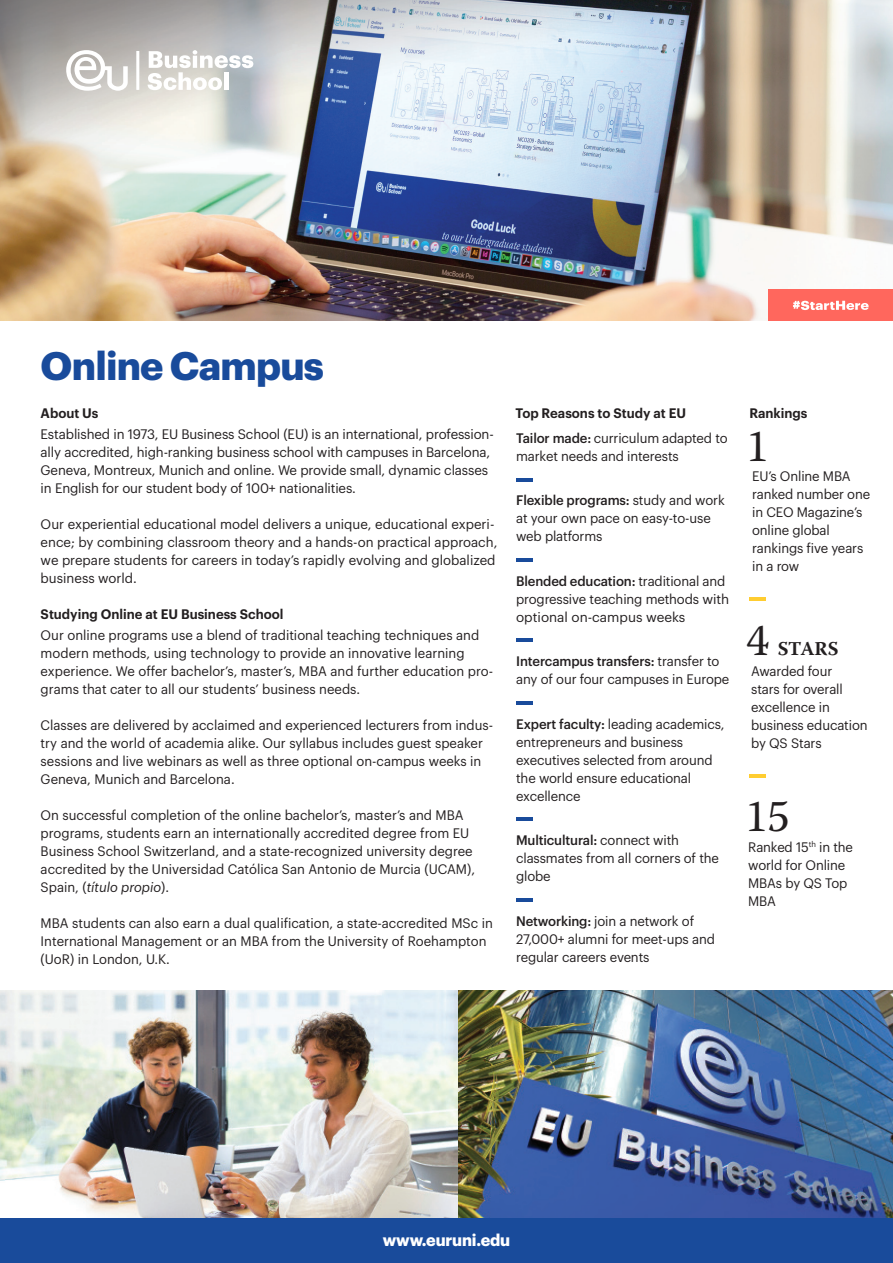
<style>
.page{position:relative;width:893px;height:1263px;background:#fff}
.page>*{position:absolute;margin:0;border:0;box-sizing:border-box;transform-origin:0 0}
.Numbers{font:45px "Warnock Pro";color:#231f20}
.t1{font:700 39px "Graphik";letter-spacing:-.02em;color:#194b9b}
.Numbers-2{font:700 19.5px "Warnock Pro";letter-spacing:-.005em;color:#231f20}
.Estilo_de_párrafo_1{font:700 16.5px "Graphik";letter-spacing:-.01em;color:#fff}
.Estilo_de_párrafo_1-2{font:13.5px/18px "Graphik";color:#231f20}
.Estilo_de_párrafo_1-3{font:600 13.5px "Graphik";color:#231f20}
.s1{font-style:italic}
.s2{font-weight:500}
</style>
<div class="page">
<img style="left:0;top:0;width:893px;height:320px">
<img style="left:0;top:991px;width:459px;height:227px">
<img style="left:459px;top:991px;width:434px;height:227px">
<svg style="left:66px;top:50px;width:62px;height:41px"></svg>
<hr style="left:136px;top:51px;width:2px;height:39px;background:#fff">
<hr style="left:137px;top:51px;width:2px;height:39px;background:#fff">
<svg style="left:148px;top:50px;width:105px;height:40px"></svg>
<hr style="left:224px;top:72px;width:4px;height:18px;background:#fff">
<hr style="left:516px;top:478px;width:17px;height:3px;background:#194b9b">
<hr style="left:516px;top:558px;width:17px;height:4px;background:#194b9b">
<hr style="left:516px;top:638px;width:17px;height:4px;background:#194b9b">
<hr style="left:516px;top:701px;width:17px;height:4px;background:#194b9b">
<hr style="left:516px;top:817px;width:17px;height:4px;background:#194b9b">
<hr style="left:516px;top:898px;width:17px;height:4px;background:#194b9b">
<div style="left:769px;top:289px;width:124px;height:31px;background:#ff675d"></div>
<svg style="left:793px;top:301px;width:76px;height:9px"></svg>
<hr style="left:749px;top:597px;width:17px;height:4px;background:#ffcd31">
<hr style="left:749px;top:774px;width:17px;height:4px;background:#ffcd31">
<div style="left:0;top:1218px;width:893px;height:45px;background:#194b9b"></div>
<p class="t1" style="left:41px;top:336px;width:285px">Online Campus</p>
<p class="Estilo_de_párrafo_1-3" style="left:41px;top:402px;width:59px">About Us</p>
<p class="Estilo_de_párrafo_1-2" style="left:41px;top:424px;width:455px">Established in 1973, EU Business School (EU) is an international, profession&shy;ally accredited, high-ranking business school with campuses in Barcelona, Geneva, Montreux, Munich and online. We provide small, dynamic classes in English for our student body of 100+ nationalities.</p>
<p class="Estilo_de_párrafo_1-2" style="left:41px;top:514px;width:458px">Our experiential educational model delivers a unique, educational experi&shy;ence; by combining classroom theory and a hands-on practical approach, we prepare students for careers in today’s rapidly evolving and globalized business world.</p>
<p class="Estilo_de_párrafo_1-3" style="left:41px;top:603px;width:244px">Studying Online at EU Business School</p>
<p class="Estilo_de_párrafo_1-2" style="left:41px;top:625px;width:454px">Our online programs use a blend of traditional teaching techniques and modern methods, using technology to provide an innovative learning experience. We offer bachelor’s, master’s, MBA and further education pro&shy;grams that cater to all our students’ business needs.</p>
<p class="Estilo_de_párrafo_1-2" style="left:41px;top:715px;width:454px">Classes are delivered by acclaimed and experienced lecturers from indus&shy;try and the world of academia alike. Our syllabus includes guest speaker sessions and live webinars as well as three optional on-campus weeks in Geneva, Munich and Barcelona.</p>
<p class="Estilo_de_párrafo_1-2" style="left:41px;top:805px;width:436px">On successful completion of the online bachelor’s, master’s and MBA programs, students earn an internationally accredited degree from EU Business School Switzerland, and a state-recognized university degree accredited by the Universidad Católica San Antonio de Murcia (UCAM), Spain, (<span class="s1">título propio</span>).</p>
<p class="Estilo_de_párrafo_1-2" style="left:41px;top:913px;width:454px">MBA students can also earn a dual qualification, a state-accredited MSc in<br>International Management or an MBA from the University of Roehampton (UoR) in London, U.K.</p>
<p class="Estilo_de_párrafo_1-3" style="left:515px;top:402px;width:172px">Top Reasons to Study at EU</p>
<p class="Estilo_de_párrafo_1-3" style="left:749px;top:402px;width:60px">Rankings</p>
<p class="Numbers" style="left:746px;top:419px;width:24px">1</p>
<p class="Estilo_de_párrafo_1-2" style="left:752px;top:466px;width:120px">EU’s Online MBA ranked number one in CEO Magazine’s online global rankings five years in a row</p>
<p class="Estilo_de_párrafo_1-2" style="left:516px;top:428px;width:213px"><span class="s2">Tailor made:</span> curriculum adapted to market needs and interests</p>
<p class="Estilo_de_párrafo_1-2" style="left:516px;top:490px;width:210px"><span class="s2">Flexible programs:</span> study and work at your own pace on easy-to-use web platforms</p>
<p class="Estilo_de_párrafo_1-2" style="left:516px;top:571px;width:215px"><span class="s2">Blended education:</span> traditional and progressive teaching methods with optional on-campus weeks</p>
<p class="Estilo_de_párrafo_1-2" style="left:516px;top:651px;width:215px"><span class="s2">Intercampus transfers:</span> transfer to any of our four campuses in Europe</p>
<p class="Estilo_de_párrafo_1-2" style="left:516px;top:714px;width:210px"><span class="s2">Expert faculty:</span> leading academics, entrepreneurs and business executives selected from around the world ensure educational excellence</p>
<p class="Estilo_de_párrafo_1-2" style="left:516px;top:830px;width:204px"><span class="s2">Multicultural:</span> connect with classmates from all corners of the globe</p>
<p class="Estilo_de_párrafo_1-2" style="left:516px;top:911px;width:200px"><span class="s2">Networking:</span> join a network of<br>27,000+ alumni for meet-ups and regular careers events</p>
<p class="Numbers" style="left:746px;top:613px;width:24px">4</p>
<p class="Numbers-2" style="left:778px;top:637px;width:62px">STARS</p>
<p class="Estilo_de_párrafo_1-2" style="left:751px;top:661px;width:118px">Awarded four<br>stars for overall excellence in business education by QS Stars</p>
<p class="Numbers" style="left:745px;top:789px;width:46px">15</p>
<p class="Estilo_de_párrafo_1-2" style="left:748px;top:837px;width:106px">Ranked 15<sup>th</sup> in the world for Online<br>MBAs by QS Top<br>MBA</p>
<p class="Estilo_de_párrafo_1" style="left:383px;top:1227px;width:129px">www.euruni.edu</p>
</div>
